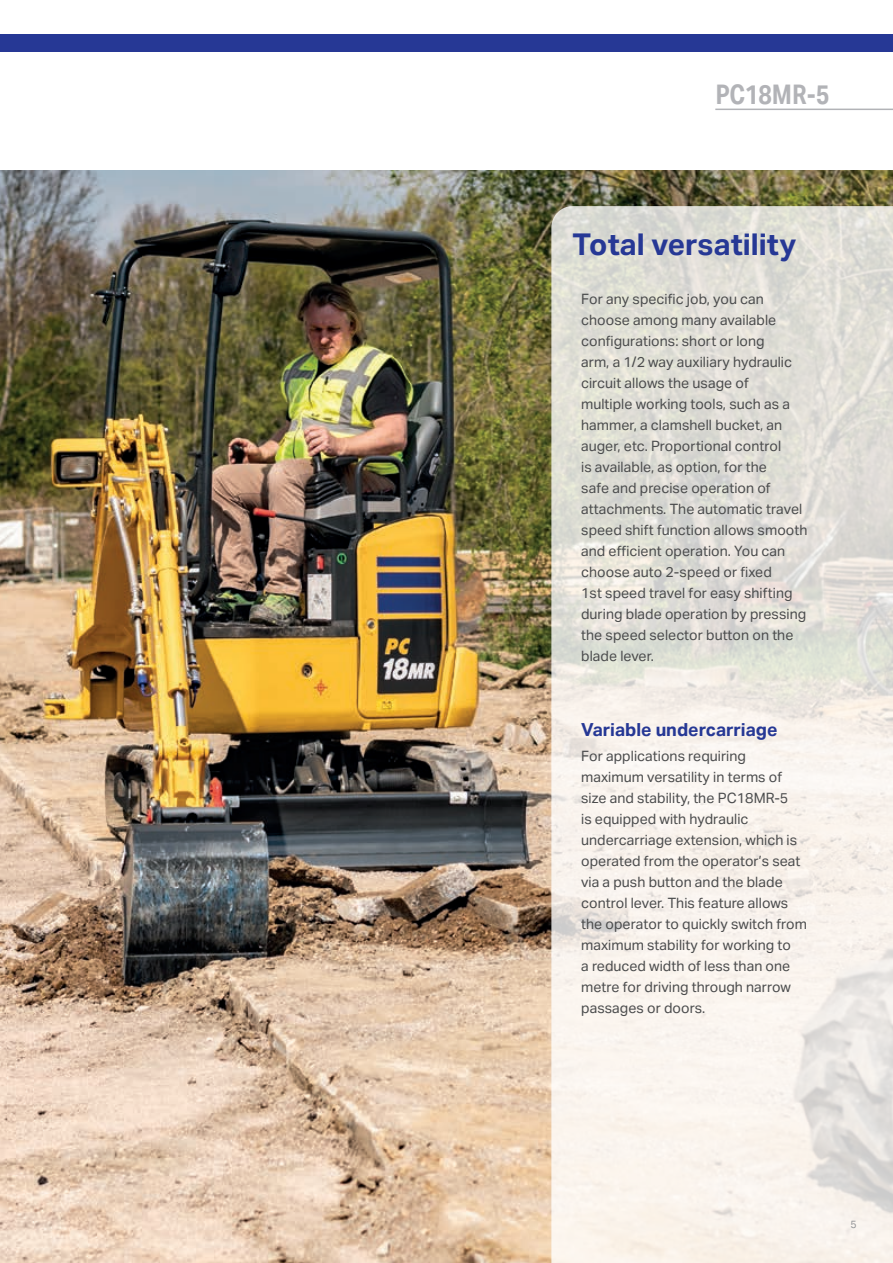
<style>
.page{position:relative;width:893px;height:1263px;background:#fff}
.page>*{position:absolute;margin:0;border:0;box-sizing:border-box;transform-origin:0 0}
.t1{font:700 30px "Aktiv Grotesk";color:#263895}
.t2{font:700 27px "Aktiv Grotesk Cd";color:#b2b3b7}
.t3{font:700 18px "Aktiv Grotesk";color:#263895}
.t4{font:14.25px/21px "Aktiv Grotesk";color:#4b4c4d}
.t5{font:10.5px "Aktiv Grotesk";color:#939598}
</style>
<div class="page">
<img style="left:0;top:170px;width:893px;height:1093px">
<svg style="left:551px;top:206px;width:342px;height:1057px"></svg>
<div style="left:0;top:34px;width:893px;height:17px;background:#263895"></div>
<hr style="left:715px;top:109px;width:178px;height:1px;background:#b2b3b7">
<h2 class="t2" style="left:715px;top:84px;width:115px">PC18MR-5</h2>
<h1 class="t1" style="left:573px;top:227px;width:225px">Total versatility</h1>
<p class="t4" style="left:581px;top:289px;width:228px">For any specific job, you can choose among many available configurations: short or long<br>arm, a 1/2 way auxiliary hydraulic circuit allows the usage of<br>multiple working tools, such as a hammer, a clamshell bucket, an auger, etc. Proportional control<br>is available, as option, for the<br>safe and precise operation of attachments. The automatic travel speed shift function allows smooth and efficient operation. You can choose auto 2-speed or fixed<br>1st speed travel for easy shifting during blade operation by pressing the speed selector button on the blade lever.</p>
<p class="t3" style="left:581px;top:719px;width:198px">Variable undercarriage</p>
<p class="t4" style="left:581px;top:747px;width:227px">For applications requiring maximum versatility in terms of size and stability, the PC18MR-5<br>is equipped with hydraulic undercarriage extension, which is operated from the operator’s seat via a push button and the blade control lever. This feature allows the operator to quickly switch from maximum stability for working to<br>a reduced width of less than one metre for driving through narrow passages or doors.</p>
<p class="t5" style="left:850px;top:1220px;width:8px">5</p>
</div>
